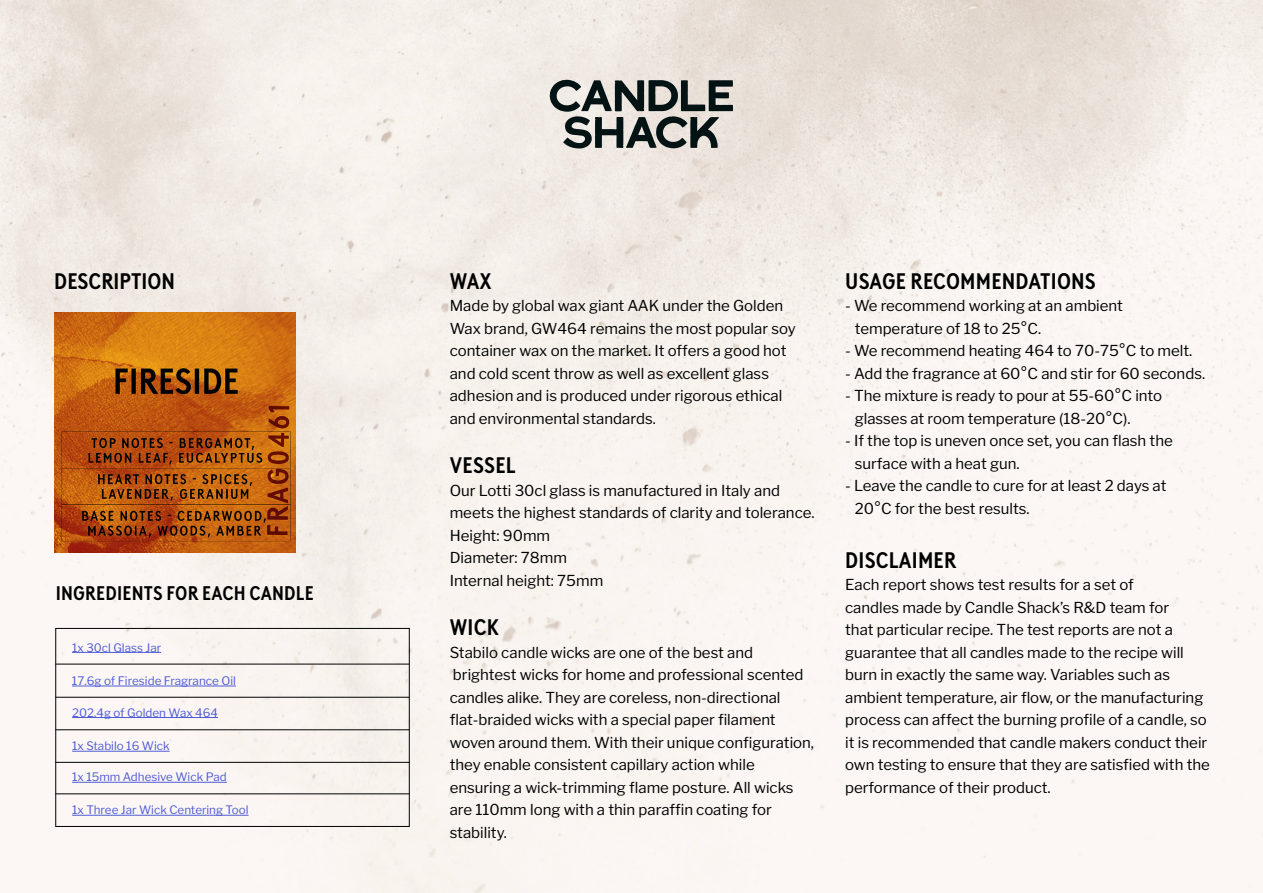
<style>
.page{position:relative;width:1263px;height:893px;background:#fff}
.page>*{position:absolute;margin:0;border:0;box-sizing:border-box;transform-origin:0 0}
.t1{font:700 22.5px "Brown Cond LL";letter-spacing:.01em;color:#000}
.t2{font:700 19.8px "Brown Cond LL";letter-spacing:.01em;color:#000}
.t3{font:15px/22.5px "Libre Franklin";color:#000}
.t4{font:11.7px "Libre Franklin";color:#4f5cd6}
</style>
<div class="page">
<img style="left:0;top:0;width:1263px;height:893px">
<svg style="left:550px;top:80px;width:183px;height:69px;background:#898c88"></svg>
<div style="left:56px;top:628px;width:353px;height:199px;border:1px solid #000"></div>
<hr style="left:56px;top:664px;width:353px;height:1px;background:#000">
<hr style="left:72px;top:652px;width:89px;height:1px;background:#4f5cd6">
<hr style="left:72px;top:717px;width:146px;height:1px;background:#4f5cd6">
<hr style="left:56px;top:729px;width:353px;height:1px;background:#000">
<hr style="left:56px;top:697px;width:353px;height:1px;background:#000">
<hr style="left:56px;top:762px;width:353px;height:1px;background:#000">
<hr style="left:72px;top:751px;width:98px;height:1px;background:#4f5cd6">
<hr style="left:72px;top:782px;width:155px;height:1px;background:#4f5cd6">
<hr style="left:56px;top:794px;width:353px;height:1px;background:#000">
<hr style="left:72px;top:815px;width:177px;height:1px;background:#4f5cd6">
<hr style="left:72px;top:686px;width:164px;height:1px;background:#4f5cd6">
<img style="left:54px;top:312px;width:242px;height:240px">
<h1 class="t1" style="left:54px;top:264px;width:122px">DESCRIPTION</h1>
<h1 class="t1" style="left:450px;top:264px;width:43px">WAX</h1>
<p class="t3" style="left:450px;top:293px;width:347px">Made by global wax giant AAK under the Golden Wax brand, GW464 remains the most popular soy container wax on the market. It offers a good hot and cold scent throw as well as excellent glass adhesion and is produced under rigorous ethical and environmental standards.</p>
<h1 class="t1" style="left:450px;top:448px;width:67px">VESSEL</h1>
<p class="t3" style="left:450px;top:478px;width:366px">Our Lotti 30cl glass is manufactured in Italy and meets the highest standards of clarity and tolerance.<br>Height: 90mm<br>Diameter: 78mm<br>Internal height: 75mm</p>
<h1 class="t1" style="left:450px;top:610px;width:50px">WICK</h1>
<p class="t3" style="left:450px;top:640px;width:366px">Stabilo candle wicks are one of the best and brightest wicks for home and professional scented candles alike. They are coreless, non-directional flat-braided wicks with a special paper filament woven around them. With their unique configuration, they enable consistent capillary action while ensuring a wick-trimming flame posture. All wicks are 110mm long with a thin paraffin coating for stability.</p>
<h2 class="t2" style="left:56px;top:577px;width:260px">INGREDIENTS FOR EACH CANDLE</h2>
<p class="t4" style="left:72px;top:638px;width:91px">1x 30cl Glass Jar</p>
<p class="t4" style="left:72px;top:672px;width:166px">17.6g of Fireside Fragrance Oil</p>
<p class="t4" style="left:72px;top:703px;width:147px">202.4g of Golden Wax 464</p>
<p class="t4" style="left:72px;top:737px;width:99px">1x Stabilo 16 Wick</p>
<p class="t4" style="left:72px;top:768px;width:156px">1x 15mm Adhesive Wick Pad</p>
<p class="t4" style="left:72px;top:801px;width:178px">1x Three Jar Wick Centering Tool</p>
<h1 class="t1" style="left:845px;top:264px;width:252px">USAGE RECOMMENDATIONS</h1>
<p class="t3" style="left:855px;top:293px;width:270px;text-indent:-10px">- We recommend working at an ambient temperature of 18 to 25°C.</p>
<p class="t3" style="left:845px;top:338px;width:349px">- We recommend heating 464 to 70-75°C to melt.</p>
<p class="t3" style="left:845px;top:361px;width:361px">- Add the fragrance at 60°C and stir for 60 seconds.</p>
<p class="t3" style="left:855px;top:383px;width:309px;text-indent:-10px">- The mixture is ready to pour at 55-60°C into glasses at room temperature (18-20°C).</p>
<p class="t3" style="left:855px;top:428px;width:320px;text-indent:-10px">- If the top is uneven once set, you can flash the surface with a heat gun.</p>
<p class="t3" style="left:855px;top:473px;width:313px;text-indent:-10px">- Leave the candle to cure for at least 2 days at<br>20°C for the best results.</p>
<h1 class="t1" style="left:845px;top:543px;width:113px">DISCLAIMER</h1>
<p class="t3" style="left:845px;top:572px;width:366px">Each report shows test results for a set of<br>candles made by Candle Shack’s R&amp;D team for<br>that particular recipe. The test reports are not a guarantee that all candles made to the recipe will burn in exactly the same way. Variables such as ambient temperature, air flow, or the manufacturing process can affect the burning profile of a candle, so it is recommended that candle makers conduct their own testing to ensure that they are satisfied with the performance of their product.</p>
</div>
